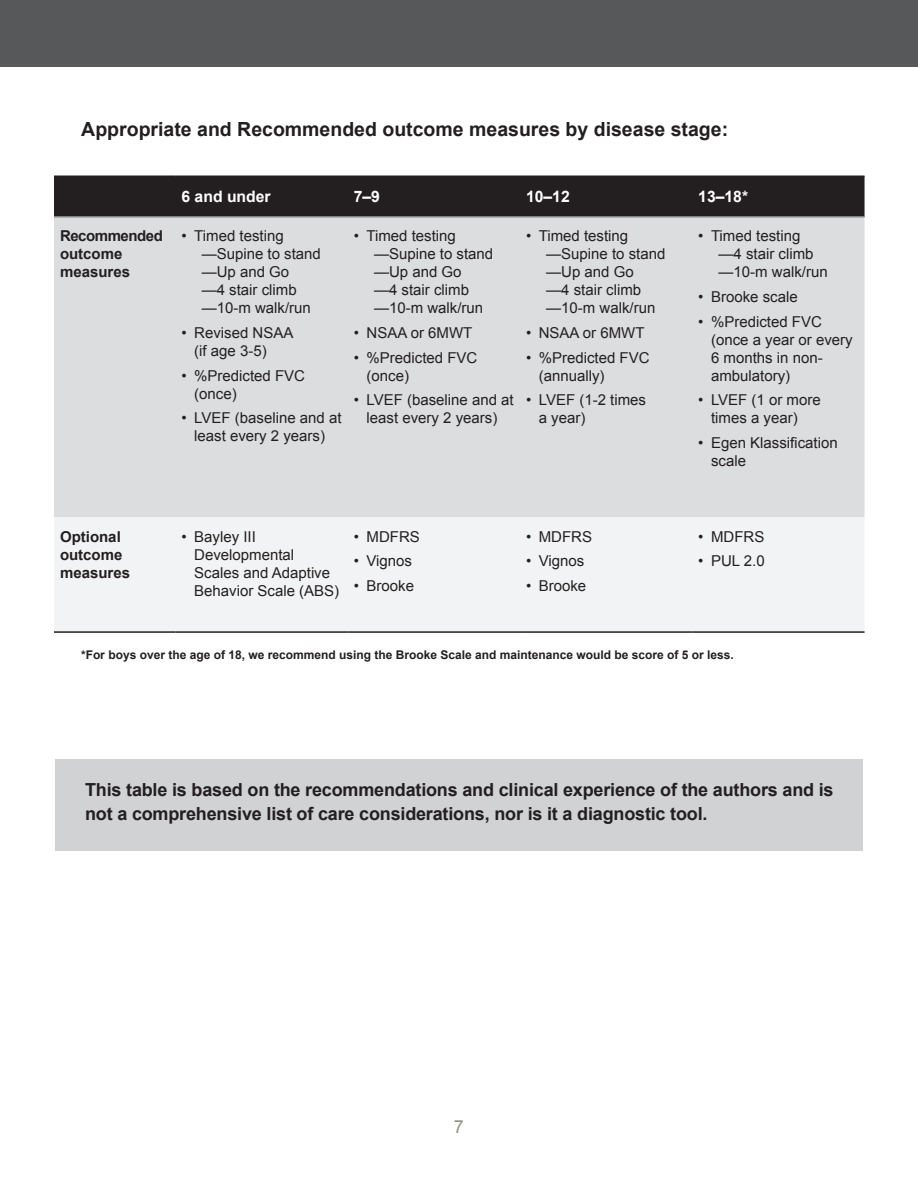
<style>
.page{position:relative;width:918px;height:1188px;background:#fff}
.page>*{position:absolute;margin:0;border:0;box-sizing:border-box;transform-origin:0 0}
.Sub_Header{font:700 19.5px "Arial";color:#231f20}
.Body_Copy_12{font:700 18px/24px "Arial";letter-spacing:-.01em;color:#231f20}
.t1{font:18px "Arial";color:#959383}
.Table_Copy_Small{font:700 15.75px "Arial";color:#fff}
.Table_Copy_Small-2{font:15px/18px "Arial";color:#231f20}
.Table_Copy_Small-3{font:700 15px/18px "Arial";color:#231f20}
.Table_Copy_Small-4{font:700 15px/18px "Arial";letter-spacing:-.03em;color:#231f20}
.Table_Copy_X-Small{font:700 12px "Arial";color:#231f20}
</style>
<div class="page">
<div style="left:0;top:0;width:918px;height:68px;background:#57585a"></div>
<div style="left:54px;top:177px;width:811px;height:39px;background:#231f20"></div>
<div style="left:54px;top:218px;width:811px;height:299px;background:#dcdddf"></div>
<div style="left:54px;top:517px;width:810px;height:114px;background:#f2f3f4"></div>
<hr style="left:54px;top:176px;width:122px;height:1px;background:#231f20">
<hr style="left:176px;top:176px;width:172px;height:1px;background:#231f20">
<hr style="left:348px;top:176px;width:172px;height:1px;background:#231f20">
<hr style="left:520px;top:176px;width:172px;height:1px;background:#231f20">
<hr style="left:692px;top:176px;width:173px;height:1px;background:#231f20">
<hr style="left:54px;top:631px;width:122px;height:2px;background:#231f20">
<hr style="left:176px;top:631px;width:172px;height:2px;background:#231f20">
<hr style="left:348px;top:631px;width:172px;height:2px;background:#231f20">
<hr style="left:520px;top:631px;width:172px;height:2px;background:#231f20">
<hr style="left:692px;top:631px;width:173px;height:2px;background:#231f20">
<hr style="left:54px;top:216px;width:122px;height:2px;background:#808285">
<hr style="left:176px;top:216px;width:172px;height:2px;background:#808285">
<hr style="left:348px;top:216px;width:172px;height:2px;background:#808285">
<hr style="left:520px;top:216px;width:172px;height:2px;background:#808285">
<hr style="left:692px;top:216px;width:173px;height:2px;background:#808285">
<div style="left:55px;top:759px;width:808px;height:92px;background:#d1d2d4"></div>
<p class="Sub_Header" style="left:81px;top:116px;width:648px">Appropriate and Recommended outcome measures by disease stage:</p>
<p class="Table_Copy_Small-4" style="left:60px;top:227px;width:105px">Recommended outcome</p>
<p class="Table_Copy_Small-3" style="left:60px;top:263px;width:72px">measures</p>
<p class="Table_Copy_Small" style="left:182px;top:186px;width:91px">6 and under</p>
<p class="Table_Copy_Small" style="left:354px;top:186px;width:28px">7–9</p>
<p class="Table_Copy_Small" style="left:526px;top:186px;width:45px">10–12</p>
<p class="Table_Copy_Small" style="left:698px;top:186px;width:51px">13–18*</p>
<p class="Table_Copy_Small-2" style="left:182px;top:227px;width:104px">• Timed testing</p>
<p class="Table_Copy_Small-2" style="left:202px;top:245px;width:121px">—Supine to stand</p>
<p class="Table_Copy_Small-2" style="left:202px;top:263px;width:89px">—Up and Go</p>
<p class="Table_Copy_Small-2" style="left:202px;top:281px;width:97px">—4 stair climb</p>
<p class="Table_Copy_Small-2" style="left:202px;top:299px;width:111px">—10-m walk/run</p>
<p class="Table_Copy_Small-2" style="left:194px;top:324px;width:101px;text-indent:-13px">• Revised NSAA (if age 3-5)</p>
<p class="Table_Copy_Small-2" style="left:194px;top:367px;width:112px;text-indent:-13px">• %Predicted FVC (once)</p>
<p class="Table_Copy_Small-2" style="left:182px;top:409px;width:162px;text-align:center">• LVEF (baseline and at least every 2 years)</p>
<p class="Table_Copy_Small-2" style="left:354px;top:227px;width:104px">• Timed testing</p>
<p class="Table_Copy_Small-2" style="left:374px;top:245px;width:121px">—Supine to stand</p>
<p class="Table_Copy_Small-2" style="left:374px;top:263px;width:89px">—Up and Go</p>
<p class="Table_Copy_Small-2" style="left:374px;top:281px;width:97px">—4 stair climb</p>
<p class="Table_Copy_Small-2" style="left:374px;top:299px;width:111px">—10-m walk/run</p>
<p class="Table_Copy_Small-2" style="left:354px;top:324px;width:120px">• NSAA or 6MWT</p>
<p class="Table_Copy_Small-2" style="left:367px;top:349px;width:112px;text-indent:-13px">• %Predicted FVC (once)</p>
<p class="Table_Copy_Small-2" style="left:354px;top:391px;width:162px;text-align:center">• LVEF (baseline and at least every 2 years)</p>
<p class="Table_Copy_Small-2" style="left:526px;top:227px;width:104px">• Timed testing</p>
<p class="Table_Copy_Small-2" style="left:546px;top:245px;width:121px">—Supine to stand</p>
<p class="Table_Copy_Small-2" style="left:546px;top:263px;width:89px">—Up and Go</p>
<p class="Table_Copy_Small-2" style="left:546px;top:281px;width:97px">—4 stair climb</p>
<p class="Table_Copy_Small-2" style="left:546px;top:299px;width:111px">—10-m walk/run</p>
<p class="Table_Copy_Small-2" style="left:526px;top:324px;width:120px">• NSAA or 6MWT</p>
<p class="Table_Copy_Small-2" style="left:539px;top:349px;width:112px;text-indent:-13px">• %Predicted FVC (annually)</p>
<p class="Table_Copy_Small-2" style="left:539px;top:391px;width:109px;text-indent:-13px">• LVEF (1-2 times a year)</p>
<p class="Table_Copy_Small-2" style="left:698px;top:227px;width:104px">• Timed testing</p>
<p class="Table_Copy_Small-2" style="left:719px;top:245px;width:97px">—4 stair climb</p>
<p class="Table_Copy_Small-2" style="left:719px;top:263px;width:111px">—10-m walk/run</p>
<p class="Table_Copy_Small-2" style="left:698px;top:288px;width:101px">• Brooke scale</p>
<p class="Table_Copy_Small-2" style="left:711px;top:313px;width:143px;text-indent:-13px">• %Predicted FVC (once a year or every<br>6 months in non&shy;ambulatory)</p>
<p class="Table_Copy_Small-2" style="left:711px;top:391px;width:111px;text-indent:-13px">• LVEF (1 or more times a year)</p>
<p class="Table_Copy_Small-2" style="left:711px;top:434px;width:128px;text-indent:-13px">• Egen Klassification scale</p>
<p class="Table_Copy_Small-3" style="left:60px;top:528px;width:72px">Optional outcome measures</p>
<p class="Table_Copy_Small-2" style="left:194px;top:528px;width:147px;text-indent:-13px">• Bayley III<br>Developmental<br>Scales and Adaptive<br>Behavior Scale (ABS)</p>
<p class="Table_Copy_Small-2" style="left:354px;top:528px;width:68px">• MDFRS</p>
<p class="Table_Copy_Small-2" style="left:354px;top:552px;width:60px">• Vignos</p>
<p class="Table_Copy_Small-2" style="left:354px;top:577px;width:62px">• Brooke</p>
<p class="Table_Copy_Small-2" style="left:526px;top:528px;width:68px">• MDFRS</p>
<p class="Table_Copy_Small-2" style="left:526px;top:552px;width:60px">• Vignos</p>
<p class="Table_Copy_Small-2" style="left:526px;top:577px;width:62px">• Brooke</p>
<p class="Table_Copy_Small-2" style="left:698px;top:528px;width:68px">• MDFRS</p>
<p class="Table_Copy_Small-2" style="left:698px;top:552px;width:68px">• PUL 2.0</p>
<p class="Table_Copy_X-Small" style="left:81px;top:646px;width:654px">*For boys over the age of 18, we recommend using the Brooke Scale and maintenance would be score of 5 or less.</p>
<p class="Body_Copy_12" style="left:85px;top:778px;width:750px">This table is based on the recommendations and clinical experience of the authors and is not a comprehensive list of care considerations, nor is it a diagnostic tool.</p>
<p class="t1" style="left:454px;top:1115px;width:12px">7</p>
</div>
